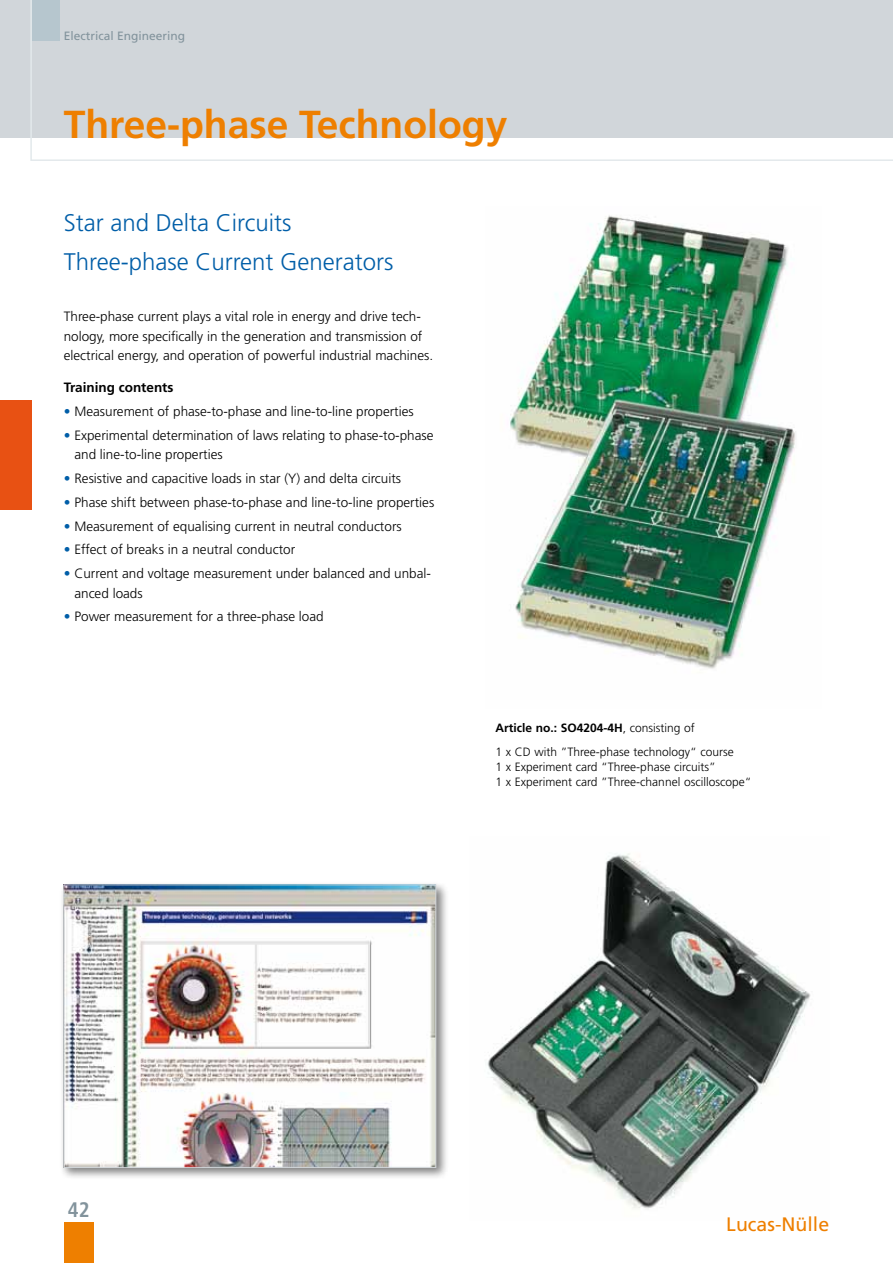
<style>
.page{position:relative;width:893px;height:1263px;background:#fff}
.page>*{position:absolute;margin:0;border:0;box-sizing:border-box;transform-origin:0 0}
.t1{font:700 39px "Frutiger";color:#ee7f00}
.t2{font:300 24px/38.5px "Frutiger";color:#005ea8}
.t3{font:700 condensed 21px "Frutiger";color:#82939c}
.t4{font:19.5px "Frutiger";color:#ee7f00}
.t5{font:300 13.5px/19.5px "Frutiger";color:#000}
.t6{font:700 13.5px "Frutiger";color:#000}
.t7{font:300 12px/23.5px "Frutiger";color:#000}
.t8{font:12px "Frutiger";color:#82939c}
.s1{color:#005ea8}
.s2{font-weight:700}
</style>
<div class="page">
<div style="left:0;top:0;width:893px;height:138px;background:#d1d6da"></div>
<svg style="left:30px;top:0;width:863px;height:161px"></svg>
<img style="left:487px;top:853px;width:324px;height:356px">
<img style="left:510px;top:215px;width:286px;height:454px">
<div style="left:0;top:400px;width:32px;height:110px;background:#e85113"></div>
<div style="left:60px;top:881px;width:389px;height:299px;background:#000;opacity:.5"></div>
<img style="left:65px;top:886px;width:369px;height:280px">
<div style="left:63px;top:884px;width:373px;height:284px;border:1px solid #d1d6da"></div>
<div style="left:64px;top:1222px;width:30px;height:41px;background:#ee7f00"></div>
<p class="t8" style="left:64px;top:29px;width:123px">Electrical Engineering</p>
<h1 class="t1" style="left:64px;top:102px;width:445px">Three-phase Technology</h1>
<h2 class="t2" style="left:64px;top:204px;width:331px">Star and Delta Circuits<br>Three-phase Current Generators</h2>
<p class="t5" style="left:64px;top:307px;width:371px">Three-phase current plays a vital role in energy and drive tech&shy;nology, more specifically in the generation and transmission of electrical energy, and operation of powerful industrial machines.</p>
<p class="t6" style="left:64px;top:380px;width:111px">Training contents</p>
<p class="t5" style="left:64px;top:402px;width:351px"><span class="s1">•</span> Measurement of phase-to-phase and line-to-line properties</p>
<p class="t5" style="left:74px;top:425px;width:361px;text-indent:-11px"><span class="s1">•</span> Experimental determination of laws relating to phase-to-phase and line-to-line properties</p>
<p class="t5" style="left:64px;top:469px;width:339px"><span class="s1">•</span> Resistive and capacitive loads in star (Y) and delta circuits</p>
<p class="t5" style="left:64px;top:492px;width:372px"><span class="s1">•</span> Phase shift between phase-to-phase and line-to-line properties</p>
<p class="t5" style="left:64px;top:516px;width:339px"><span class="s1">•</span> Measurement of equalising current in neutral conductors</p>
<p class="t5" style="left:64px;top:540px;width:233px"><span class="s1">•</span> Effect of breaks in a neutral conductor</p>
<p class="t5" style="left:74px;top:563px;width:357px;text-indent:-11px"><span class="s1">•</span> Current and voltage measurement under balanced and unbal&shy;anced loads</p>
<p class="t5" style="left:64px;top:607px;width:261px"><span class="s1">•</span> Power measurement for a three-phase load</p>
<p class="t7" style="left:495px;top:716px;width:240px"><span class="s2">Article no.: SO4204-4H</span>, consisting of<br>1 x CD with ”Three-phase technology“ course</p>
<p class="t7" style="left:495px;top:759px;width:257px;line-height:15px">1 x Experiment card “Three-phase circuits”<br>1 x Experiment card ”Three-channel oscilloscope“</p>
<h3 class="t3" style="left:68px;top:1197px;width:23px">42</h3>
<h3 class="t4" style="left:726px;top:1213px;width:104px">Lucas-Nülle</h3>
</div>
